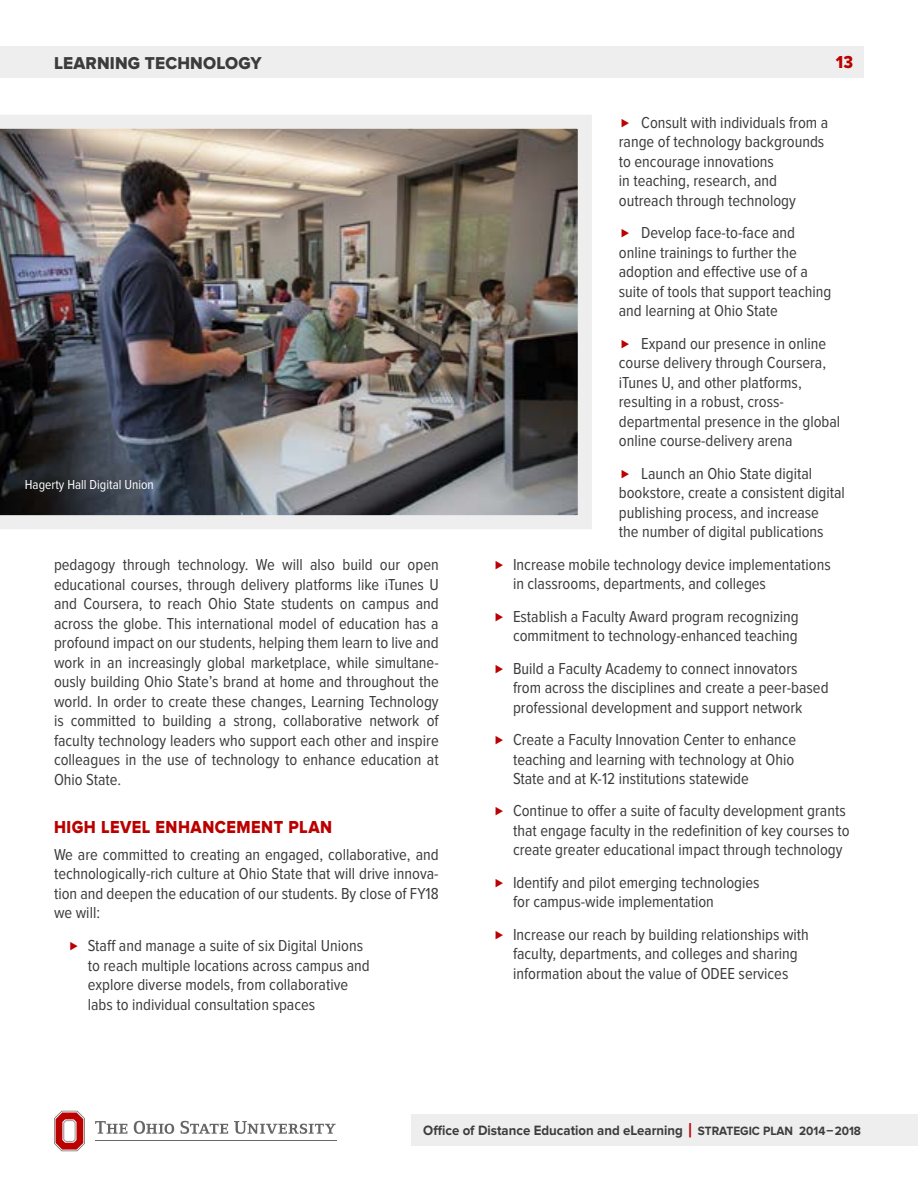
<style>
.page{position:relative;width:918px;height:1188px;background:#fff}
.page>*{position:absolute;margin:0;border:0;box-sizing:border-box;transform-origin:0 0}
.t1{font:18px "Proxima Nova Extrabld";letter-spacing:.03em;color:#b00;scale:.9 1}
.t2{font:18px "Proxima Nova Cond Extrabld";color:#b00}
.t3{font:17.85px "Proxima Nova Extrabld";letter-spacing:.01em;color:#3c3c3c;scale:.96 1}
.t4{font:16.5px/19.5px "Proxima Nova Cond";color:#3c3c3c}
.t5{font:700 14.1px "Proxima Nova";color:#3c3c3c;scale:.94 1}
.t6{font:13.5px "Proxima Nova Cond";color:#fff}
.s1{font-size:20.25px;color:#b00}
.s2{font-size:12.45px}
</style>
<div class="page">
<div style="left:0;top:46px;width:864px;height:31px;background:#eee"></div>
<hr style="left:95px;top:1141px;width:241px;height:1px;background:#666">
<svg style="left:54px;top:1111px;width:31px;height:40px"></svg>
<svg style="left:95px;top:1121px;width:32px;height:13px"></svg>
<svg style="left:134px;top:1121px;width:40px;height:13px"></svg>
<svg style="left:181px;top:1121px;width:47px;height:13px"></svg>
<svg style="left:234px;top:1121px;width:102px;height:13px"></svg>
<div style="left:411px;top:1114px;width:507px;height:31px;background:#eee"></div>
<img style="left:0;top:115px;width:592px;height:414px">
<p class="t3" style="left:54px;top:53px;width:218px">LEARNING TECHNOLOGY</p>
<p class="t6" style="left:25px;top:477px;width:130px">Hagerty Hall Digital Union</p>
<p class="t4" style="left:54px;top:555px;width:386px;text-align:justify">pedagogy through technology. We will also build our open educational courses, through delivery platforms like iTunes U and Coursera, to reach Ohio State students on campus and across the globe. This international model of education has a profound impact on our students, helping them learn to live and work in an increasingly global marketplace, while simultane&shy;ously building Ohio State’s brand at home and throughout the world. In order to create these changes, Learning Technology is committed to building a strong, collaborative network of faculty technology leaders who support each other and inspire colleagues in the use of technology to enhance education at Ohio State.</p>
<p class="t1" style="left:54px;top:817px;width:205px">HIGH LEVEL ENHANCEME</p>
<p class="t1" style="left:261px;top:817px;width:80px">NT PLAN</p>
<p class="t4" style="left:54px;top:845px;width:386px;text-align:justify">We are committed to creating an engaged, collaborative, and technologically-rich culture at Ohio State that will drive innova&shy;tion and deepen the education of our students. By close of FY18 we will:</p>
<p class="t4" style="left:88px;top:936px;width:284px">Staff and manage a suite of six Digital Unions to reach multiple locations across campus and explore diverse models, from collaborative labs to individual consultation spaces</p>
<p class="t2" style="left:836px;top:52px;width:19px">13</p>
<p class="t4" style="left:619px;top:113px;width:211px;text-indent:22px">Consult with individuals from a range of technology backgrounds to encourage innovations<br>in teaching, research, and outreach through technology</p>
<p class="t4" style="left:619px;top:223px;width:214px;text-indent:22px">Develop face-to-face and online trainings to further the adoption and effective use of a suite of tools that support teaching and learning at Ohio State</p>
<p class="t4" style="left:619px;top:334px;width:223px;text-indent:22px">Expand our presence in online course delivery through Coursera, iTunes U, and other platforms, resulting in a robust, cross&shy;departmental presence in the global online course-delivery arena</p>
<p class="t4" style="left:619px;top:464px;width:228px;text-indent:22px">Launch an Ohio State digital bookstore, create a consistent digital publishing process, and increase<br>the number of digital publications</p>
<p class="t4" style="left:513px;top:555px;width:319px">Increase mobile technology device implementations in classrooms, departments, and colleges</p>
<p class="t4" style="left:513px;top:607px;width:287px">Establish a Faculty Award program recognizing commitment to technology-enhanced teaching</p>
<p class="t4" style="left:513px;top:659px;width:317px">Build a Faculty Academy to connect innovators from across the disciplines and create a peer-based professional development and support network</p>
<p class="t4" style="left:513px;top:730px;width:285px">Create a Faculty Innovation Center to enhance teaching and learning with technology at Ohio<br>State and at K-12 institutions statewide</p>
<p class="t4" style="left:513px;top:802px;width:338px">Continue to offer a suite of faculty development grants that engage faculty in the redefinition of key courses to create greater educational impact through technology</p>
<p class="t4" style="left:513px;top:873px;width:248px">Identify and pilot emerging technologies for campus-wide implementation</p>
<p class="t4" style="left:513px;top:925px;width:297px">Increase our reach by building relationships with faculty, departments, and colleges and sharing information about the value of ODEE services</p>
<p class="t5" style="left:423px;top:1122px;width:467px">Office of Distance Education and eLearning <span class="s1">|</span> <span class="s2">Strategic Plan 2014–2018</span></p>
</div>
